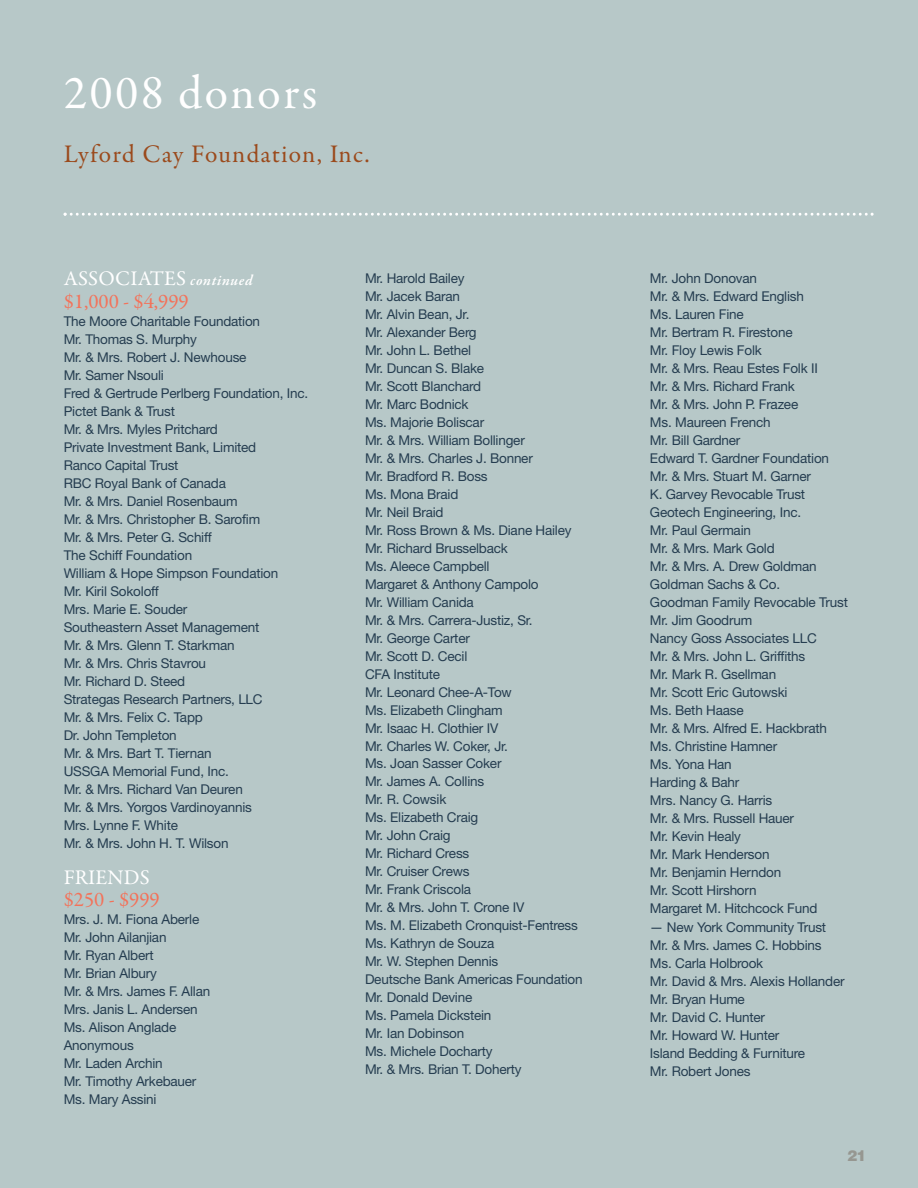
<style>
.page{position:relative;width:918px;height:1188px;background:#b7c8c8}
.page>*{position:absolute;margin:0;border:0;box-sizing:border-box;transform-origin:0 0}
.t1{font:48px "Garamond Premr Pro";letter-spacing:.05em;color:#fff}
.t2{font:25.5px "Garamond Premr Pro";letter-spacing:.045em;color:#9b4a1c}
.t3{font:21px/22.5px "Garamond Premr Pro";color:#f3725a}
.t4{font:21px "Garamond Premr Pro";letter-spacing:.01em;color:#fff}
.t5{font:900 15px "Helvetica";color:#969791}
.t6{font:13.5px/18px "Helvetica Neue";letter-spacing:-.015em;color:#253d50}
.s1{color:#fff}
.s2{font-weight:600;font-style:italic;font-size:15px;color:#fff}
</style>
<div class="page">
<svg style="left:64px;top:213px;width:810px;height:3px"></svg>
<h1 class="t1" style="left:64px;top:73px;width:255px">2008 donors</h1>
<h2 class="t2" style="left:64px;top:143px;width:307px">Lyford Cay Foundation, Inc.</h2>
<h3 class="t3" style="left:64px;top:269px;width:191px"><span class="s1">ASSOCIATES</span> <span class="s2">continued </span>$1,000 - $4,999</h3>
<p class="t6" style="left:64px;top:313px;width:246px">The Moore Charitable Foundation<br>Mr. Thomas S. Murphy<br>Mr. &amp; Mrs. Robert J. Newhouse<br>Mr. Samer Nsouli<br>Fred &amp; Gertrude Perlberg Foundation, Inc.<br>Pictet Bank &amp; Trust<br>Mr. &amp; Mrs. Myles Pritchard<br>Private Investment Bank, Limited<br>Ranco Capital Trust<br>RBC Royal Bank of Canada<br>Mr. &amp; Mrs. Daniel Rosenbaum<br>Mr. &amp; Mrs. Christopher B. Sarofim<br>Mr. &amp; Mrs. Peter G. Schiff<br>The Schiff Foundation<br>William &amp; Hope Simpson Foundation<br>Mr. Kiril Sokoloff<br>Mrs. Marie E. Souder<br>Southeastern Asset Management<br>Mr. &amp; Mrs. Glenn T. Starkman<br>Mr. &amp; Mrs. Chris Stavrou<br>Mr. Richard D. Steed<br>Strategas Research Partners, LLC<br>Mr. &amp; Mrs. Felix C. Tapp<br>Dr. John Templeton<br>Mr. &amp; Mrs. Bart T. Tiernan<br>USSGA Memorial Fund, Inc.<br>Mr. &amp; Mrs. Richard Van Deuren<br>Mr. &amp; Mrs. Yorgos Vardinoyannis<br>Mrs. Lynne F. White<br>Mr. &amp; Mrs. John H. T. Wilson</p>
<h3 class="t4" style="left:64px;top:868px;width:88px">FRIENDS</h3>
<h3 class="t3" style="left:64px;top:890px;width:98px">$250 - $999</h3>
<p class="t6" style="left:64px;top:912px;width:148px">Mrs. J. M. Fiona Aberle<br>Mr. John Ailanjian<br>Mr. Ryan Albert<br>Mr. Brian Albury<br>Mr. &amp; Mrs. James F. Allan<br>Mrs. Janis L. Andersen<br>Ms. Alison Anglade<br>Anonymous<br>Mr. Laden Archin<br>Mr. Timothy Arkebauer<br>Ms. Mary Assini</p>
<p class="t6" style="left:365px;top:270px;width:219px">Mr. Harold Bailey<br>Mr. Jacek Baran<br>Mr. Alvin Bean, Jr.<br>Mr. Alexander Berg<br>Mr. John L. Bethel<br>Mr. Duncan S. Blake<br>Mr. Scott Blanchard<br>Mr. Marc Bodnick<br>Ms. Majorie Boliscar<br>Mr. &amp; Mrs. William Bollinger<br>Mr. &amp; Mrs. Charles J. Bonner<br>Mr. Bradford R. Boss<br>Ms. Mona Braid<br>Mr. Neil Braid<br>Mr. Ross Brown &amp; Ms. Diane Hailey<br>Mr. Richard Brusselback<br>Ms. Aleece Campbell<br>Margaret &amp; Anthony Campolo<br>Mr. William Canida<br>Mr. &amp; Mrs. Carrera-Justiz, Sr.<br>Mr. George Carter<br>Mr. Scott D. Cecil<br>CFA Institute<br>Mr. Leonard Chee-A-Tow<br>Ms. Elizabeth Clingham<br>Mr. Isaac H. Clothier IV<br>Mr. Charles W. Coker, Jr.<br>Ms. Joan Sasser Coker<br>Mr. James A. Collins<br>Mr. R. Cowsik<br>Ms. Elizabeth Craig<br>Mr. John Craig<br>Mr. Richard Cress<br>Mr. Cruiser Crews<br>Mr. Frank Criscola<br>Mr. &amp; Mrs. John T. Crone IV<br>Ms. M. Elizabeth Cronquist-Fentress<br>Ms. Kathryn de Souza<br>Mr. W. Stephen Dennis<br>Deutsche Bank Americas Foundation<br>Mr. Donald Devine<br>Ms. Pamela Dickstein<br>Mr. Ian Dobinson<br>Ms. Michele Docharty<br>Mr. &amp; Mrs. Brian T. Doherty</p>
<p class="t6" style="left:650px;top:270px;width:199px">Mr. John Donovan<br>Mr. &amp; Mrs. Edward English<br>Ms. Lauren Fine<br>Mr. Bertram R. Firestone<br>Mr. Floy Lewis Folk<br>Mr. &amp; Mrs. Reau Estes Folk II<br>Mr. &amp; Mrs. Richard Frank<br>Mr. &amp; Mrs. John P. Frazee<br>Ms. Maureen French<br>Mr. Bill Gardner<br>Edward T. Gardner Foundation<br>Mr. &amp; Mrs. Stuart M. Garner<br>K. Garvey Revocable Trust<br>Geotech Engineering, Inc.<br>Mr. Paul Germain<br>Mr. &amp; Mrs. Mark Gold<br>Mr. &amp; Mrs. A. Drew Goldman<br>Goldman Sachs &amp; Co.<br>Goodman Family Revocable Trust<br>Mr. Jim Goodrum<br>Nancy Goss Associates LLC<br>Mr. &amp; Mrs. John L. Griffiths<br>Mr. Mark R. Gsellman<br>Mr. Scott Eric Gutowski<br>Ms. Beth Haase<br>Mr. &amp; Mrs. Alfred E. Hackbrath<br>Ms. Christine Hamner<br>Ms. Yona Han<br>Harding &amp; Bahr<br>Mrs. Nancy G. Harris<br>Mr. &amp; Mrs. Russell Hauer<br>Mr. Kevin Healy<br>Mr. Mark Henderson<br>Mr. Benjamin Herndon<br>Mr. Scott Hirshorn<br>Margaret M. Hitchcock Fund</p>
<p class="t6" style="left:650px;top:920px;width:196px">— New York Community Trust<br>Mr. &amp; Mrs. James C. Hobbins<br>Ms. Carla Holbrook<br>Mr. David &amp; Mrs. Alexis Hollander<br>Mr. Bryan Hume<br>Mr. David C. Hunter<br>Mr. Howard W. Hunter<br>Island Bedding &amp; Furniture<br>Mr. Robert Jones</p>
<p class="t5" style="left:847px;top:1150px;width:21px">21</p>
</div>
